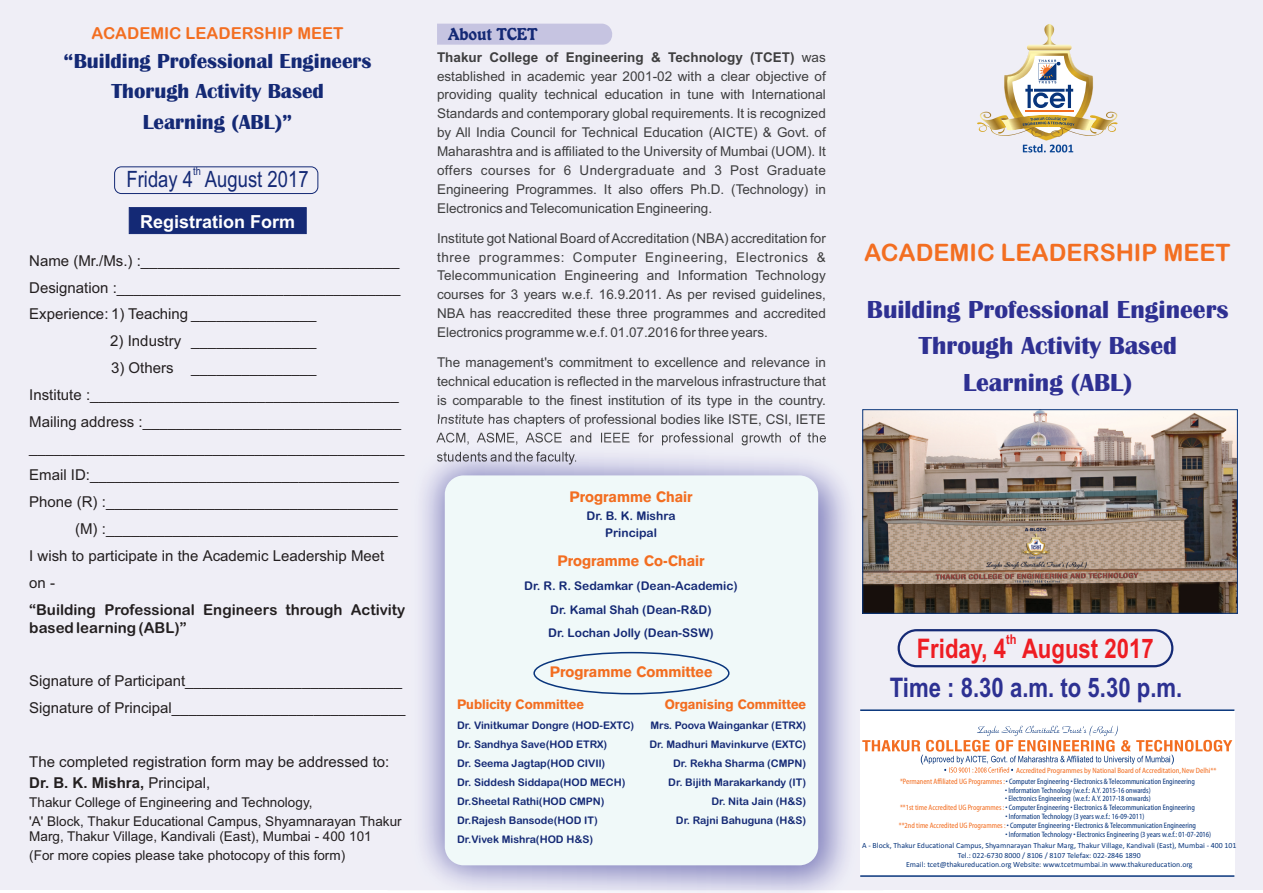
<style>
.page{position:relative;width:1263px;height:893px;background:#fff}
.page>*{position:absolute;margin:0;border:0;box-sizing:border-box;transform-origin:0 0}
.t1{font:700 27px "Arial Narrow";color:#2d3192}
.t2{font:700 27px "Arial Narrow";color:#ee1d23}
.t3{font:700 25.5px/36.5px "Britannic";color:#2e3092;text-align:center}
.t4{font:24px "Arial Rounded MT Bold";color:#f36e21}
.t5{font:22.5px "Arial Narrow";color:#142975}
.t6{font:700 21px/30.3px "Britannic";color:#142975;text-align:center}
.t7{font:700 18px "Arial";color:#fff}
.t8{font:18px "Kabarett D";color:#142975}
.t9{font:16.5px "Arial Rounded MT Bold";color:#f36e21}
.t10{font:15px/26.8px "Arial";color:#231f20}
.t11{font:15px/17.4px "Arial Rounded MT Bold";color:#231f20}
.t12{font:15px "Gothic 725 BT Black A";color:#f36e21}
.t13{font:13.5px/18.9px "Arial";color:#3e3e3f;text-align:justify}
.t14{font:13.5px/18.9px "Arial";color:#231f20}
.t15{font:13.5px "Gothic 725 BT Black A";color:#f36e21}
.t16{font:700 13.5px "Arial Narrow";color:#ee1d23}
.t17{font:12px/23.1px "Arial Rounded MT Bold";color:#142975;text-align:center}
.t18{font:11.25px "Arial Narrow";color:#142975}
.t19{font:10.5px/19px "Arial Rounded MT Bold";color:#142975;text-align:right}
.t20{font:condensed 7.8px/9px "Myriad Web Pro";color:#08357c;scale:.93 1}
.t21{font:7.8px/9.6px "Calibri";color:#08357c;text-align:center}
.t22{font:condensed 7.65px "Myriad Web Pro";color:#f36e21}
.s1{font-weight:700}
.s2{color:#f36e21}
</style>
<div class="page">
<div style="left:0;top:0;width:1263px;height:890px;background:#efeef6"></div>
<div style="left:128px;top:207px;width:179px;height:27px;background:#142975"></div>
<svg style="left:1027px;top:45px;width:44px;height:5px"></svg>
<svg style="left:1049px;top:24px;width:5px;height:13px"></svg>
<svg style="left:977px;top:50px;width:141px;height:102px"></svg>
<div style="left:437px;top:24px;width:175px;height:21px;background:#c6c4e1"></div>
<img style="left:422px;top:419px;width:426px;height:474px">
<div style="left:445px;top:475px;width:373px;height:390px;background:#f0f9f9;border-radius:19px"></div>
<div style="left:860px;top:710px;width:374px;height:167px;background:#fff"></div>
<div style="left:114px;top:166px;width:204px;height:28px;border:1px solid #142975;border-radius:7px"></div>
<div style="left:897px;top:629px;width:276px;height:38px;border:2px solid #142975;border-radius:18px"></div>
<hr style="left:860px;top:709px;width:374px;height:2px;background:#08357c">
<hr style="left:860px;top:875px;width:374px;height:2px;background:#08357c">
<svg style="left:862px;top:726px;width:370px;height:47px"></svg>
<img style="left:864px;top:411px;width:372px;height:201px">
<div style="left:862px;top:409px;width:376px;height:205px;border:1px solid #08357c"></div>
<div style="left:533px;top:652px;width:196px;height:42px;border:1px solid #08357c;border-radius:50%"></div>
<p class="t9" style="left:92px;top:27px;width:253px">ACADEMIC LEADERSHIP MEET</p>
<h3 class="t6" style="left:64px;top:48px;width:310px">“Building Professional Engineers<br>Thorugh Activity Based<br>Learning (ABL)”</h3>
<p class="t18" style="left:193px;top:167px;width:9px">th</p>
<h3 class="t5" style="left:127px;top:170px;width:184px">Friday 4 August 2017</h3>
<h3 class="t7" style="left:140px;top:215px;width:157px">Registration Form</h3>
<p class="t10" style="left:29px;top:248px;width:373px;text-align:justify">Name (Mr./Ms.) :_______________________________ Designation :__________________________________ Experience: 1) Teaching _______________</p>
<p class="t10" style="left:110px;top:329px;width:208px">2) Industry _______________</p>
<p class="t10" style="left:111px;top:356px;width:207px">3) Others _______________</p>
<p class="t10" style="left:29px;top:382px;width:371px">Institute :_____________________________________</p>
<p class="t10" style="left:29px;top:409px;width:373px">Mailing address :_______________________________</p>
<p class="t10" style="left:29px;top:436px;width:377px">_____________________________________________</p>
<p class="t10" style="left:29px;top:463px;width:371px">Email ID:_____________________________________</p>
<p class="t10" style="left:29px;top:490px;width:370px">Phone (R) :___________________________________</p>
<p class="t10" style="left:75px;top:517px;width:324px">(M) :___________________________________</p>
<p class="t10" style="left:29px;top:543px;width:357px">I wish to participate in the Academic Leadership Meet</p>
<p class="t10" style="left:29px;top:570px;width:27px">on -</p>
<p class="t11" style="left:29px;top:603px;width:378px">“Building Professional Engineers through Activity based learning (ABL)”</p>
<p class="t10" style="left:29px;top:669px;width:378px">Signature of Participant__________________________<br>Signature of Principal____________________________</p>
<p class="t10" style="left:29px;top:752px;width:362px;line-height:21px">The completed registration form may be addressed to:<br><span class="s1">Dr. B. K. Mishra,</span> Principal,</p>
<p class="t14" style="left:29px;top:794px;width:374px">Thakur College of Engineering and Technology,<br>'A' Block, Thakur Educational Campus, Shyamnarayan Thakur</p>
<p class="t14" style="left:29px;top:828px;width:344px">Marg, Thakur Village, Kandivali (East), Mumbai - 400 101 (For more copies please take photocopy of this form)</p>
<h3 class="t8" style="left:448px;top:25px;width:91px">About TCET</h3>
<p class="t13" style="left:437px;top:49px;width:390px"><span class="s1">Thakur College of Engineering &amp; Technology (TCET)</span> was established in academic year 2001-02 with a clear objective of providing quality technical education in tune with International Standards and contemporary global requirements. It is recognized by All India Council for Technical Education (AICTE) &amp; Govt. of Maharashtra and is affiliated to the University of Mumbai (UOM). It offers courses for 6 Undergraduate and 3 Post Graduate Engineering Programmes. It also offers Ph.D. (Technology) in Electronics and Telecomunication Engineering.</p>
<p class="t13" style="left:437px;top:230px;width:390px">Institute got National Board of Accreditation (NBA) accreditation for three programmes: Computer Engineering, Electronics &amp; Telecommunication Engineering and Information Technology courses for 3 years w.e.f. 16.9.2011. As per revised guidelines, NBA has reaccredited these three programmes and accredited Electronics programme w.e.f. 01.07.2016 for three years.</p>
<p class="t13" style="left:437px;top:354px;width:390px">The management's commitment to excellence and relevance in technical education is reflected in the marvelous infrastructure that is comparable to the finest institution of its type in the country.<br>Institute has chapters of professional bodies like ISTE, CSI, IETE</p>
<p class="t12" style="left:569px;top:490px;width:124px">Programme Chair</p>
<p class="t17" style="left:586px;top:508px;width:90px;line-height:17px">Dr. B. K. Mishra<br>Principal</p>
<p class="t12" style="left:557px;top:554px;width:149px">Programme Co-Chair</p>
<p class="t17" style="left:524px;top:576px;width:215px">Dr. R. R. Sedamkar (Dean-Academic)<br>Dr. Kamal Shah (Dean-R&amp;D)<br>Dr. Lochan Jolly (Dean-SSW)</p>
<p class="t12" style="left:550px;top:666px;width:164px">Programme Committee</p>
<p class="t15" style="left:665px;top:698px;width:143px">Organising Committee</p>
<p class="t19" style="left:649px;top:717px;width:158px">Mrs. Poova Waingankar (ETRX)<br>Dr. Madhuri Mavinkurve (EXTC)<br>Dr. Rekha Sharma (CMPN)<br>Dr. Bijith Marakarkandy (IT)<br>Dr. Nita Jain (H&amp;S)<br>Dr. Rajni Bahuguna (H&amp;S)</p>
<p class="t15" style="left:457px;top:698px;width:129px">Publicity Committee</p>
<p class="t19" style="left:457px;top:717px;width:179px;text-align:left">Dr. Vinitkumar Dongre (HOD-EXTC)<br>Dr. Sandhya Save(HOD ETRX)<br>Dr. Seema Jagtap(HOD CIVIl)<br>Dr. Siddesh Siddapa(HOD MECH)<br>Dr.Sheetal Rathi(HOD CMPN)<br>Dr.Rajesh Bansode(HOD IT)<br>Dr.Vivek Mishra(HOD H&amp;S)</p>
<h3 class="t4" style="left:864px;top:244px;width:368px">ACADEMIC LEADERSHIP MEET</h3>
<h2 class="t3" style="left:867px;top:293px;width:363px">Building Professional Engineers<br>Through Activity Based<br>Learning (ABL)</h2>
<p class="t16" style="left:1006px;top:634px;width:12px">th</p>
<h1 class="t2" style="left:917px;top:638px;width:238px">Friday, 4 August 2017</h1>
<h1 class="t1" style="left:890px;top:677px;width:294px">Time : 8.30 a.m. to 5.30 p.m.</h1>
<p class="t22" style="left:1016px;top:766px;width:202px">Accredited Programmes by National Board of Accreditation, New Delhi**</p>
<p class="t20" style="left:900px;top:777px;width:319px"><span class="s2">*Permanent Affiliated UG Programmes :</span>• Computer Engineering • Electronics &amp; Telecommunication Engineering</p>
<p class="t20" style="left:1005px;top:786px;width:158px">• Information Technology (w.e.f.: A.Y. 2015-16 onwards)</p>
<p class="t20" style="left:900px;top:794px;width:319px;text-indent:105px">• Electronics Engineering (w.e.f.: A.Y. 2017-18 onwards)<br><span class="s2">**1st time Accredited UG Programmes :</span> • Computer Engineering • Electronics &amp; Telecommunication Engineering</p>
<p class="t20" style="left:899px;top:812px;width:321px;text-indent:107px">• Information Technology (3 years w.e.f.: 16-09-2011)<br><span class="s2">**2nd time Accredited UG Programmes :</span> • Computer Engineering • Electronics &amp; Telecommunication Engineering</p>
<p class="t20" style="left:1005px;top:830px;width:223px">• Information Technology • Electronics Engineering (3 years w.e.f.: 01-07-2016)</p>
<p class="t21" style="left:862px;top:841px;width:376px">A - Block, Thakur Educational Campus, Shyamnarayan Thakur Marg, Thakur Village, Kandivali (East), Mumbai - 400 101<br>Tel.: 022-6730 8000 / 8106 / 8107 Telefax: 022-2846 1890<br>Email: tcet@thakureducation.org Website: www.tcetmumbai.in www.thakureducation.org</p>
</div>
